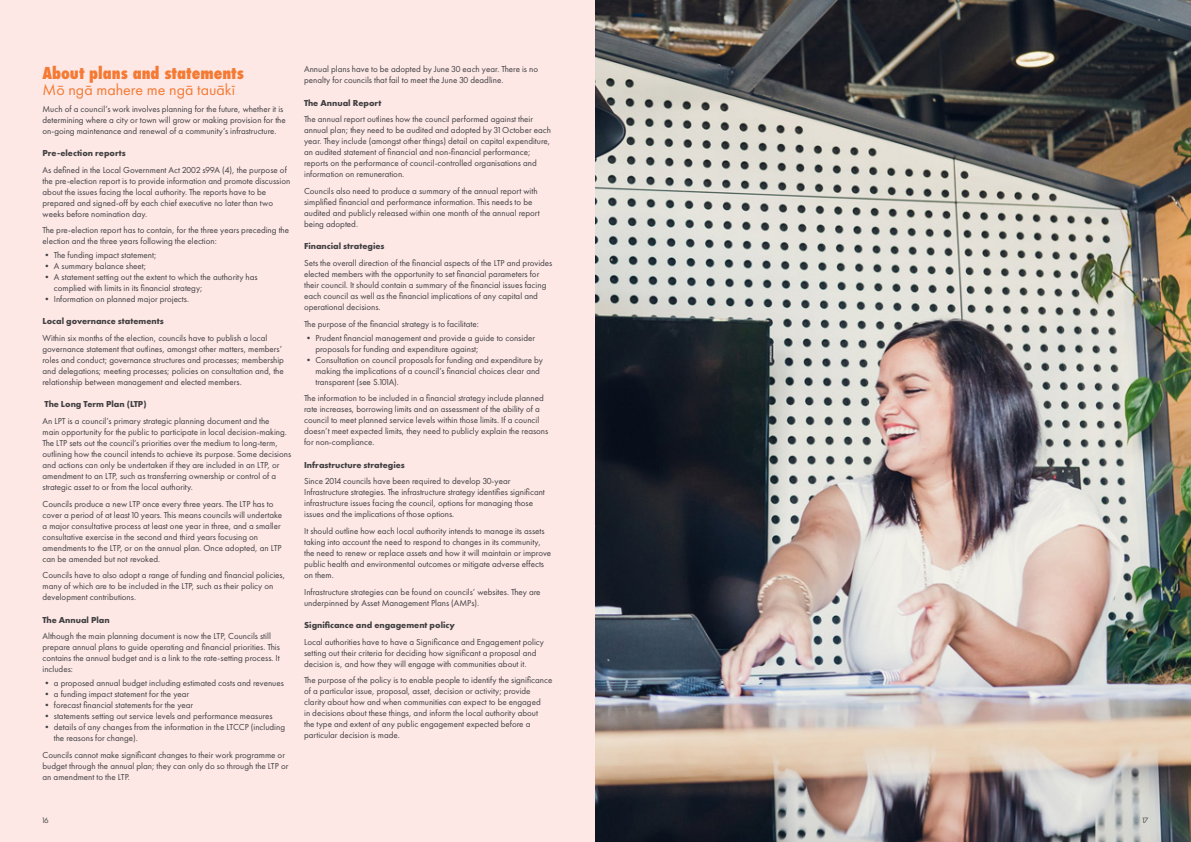
<style>
.page{position:relative;width:1191px;height:842px;background:#fde8e6}
.page>*{position:absolute;margin:0;border:0;box-sizing:border-box;transform-origin:0 0}
.t1{font:800 condensed 16px "Futura";color:#f47a34}
.t2{font:16px "Futura PT";color:#f47a34}
.t3{font:9px/11px "Futura PT";color:#414042}
.t4{font:700 9px "Futura PT";color:#414042}
.t5{font:8px "Futura PT";color:#414042}
</style>
<div class="page">
<img style="left:595px;top:0;width:596px;height:842px">
<h1 class="t1" style="left:43px;top:62px;width:203px">About plans and statements</h1>
<h1 class="t2" style="left:43px;top:80px;width:194px">Mō ngā mahere me ngā tauākī</h1>
<p class="t3" style="left:43px;top:103px;width:245px">Much of a council’s work involves planning for the future, whether it is determining where a city or town will grow or making provision for the on-going maintenance and renewal of a community’s infrastructure.</p>
<p class="t4" style="left:43px;top:147px;width:85px">Pre-election reports</p>
<p class="t3" style="left:43px;top:164px;width:249px">As defined in the Local Government Act 2002 s99A (4), the purpose of the pre-election report is to provide information and promote discussion about the issues facing the local authority. The reports have to be prepared and signed-off by each chief executive no later than two weeks before nomination day.</p>
<p class="t3" style="left:43px;top:225px;width:248px">The pre-election report has to contain, for the three years preceding the election and the three years following the election:</p>
<p class="t3" style="left:43px;top:249px;width:116px">• The funding impact statement;</p>
<p class="t3" style="left:43px;top:260px;width:105px">• A summary balance sheet;</p>
<p class="t3" style="left:54px;top:271px;width:205px;text-indent:-11px">• A statement setting out the extent to which the authority has complied with limits in its financial strategy;</p>
<p class="t3" style="left:43px;top:293px;width:148px">• Information on planned major projects.</p>
<p class="t4" style="left:43px;top:316px;width:123px">Local governance statements</p>
<p class="t3" style="left:43px;top:332px;width:243px">Within six months of the election, councils have to publish a local governance statement that outlines, amongst other matters, members’ roles and conduct; governance structures and processes; membership and delegations; meeting processes; policies on consultation and, the relationship between management and elected members.</p>
<p class="t4" style="left:45px;top:399px;width:103px">The Long Term Plan (LTP)</p>
<p class="t3" style="left:43px;top:415px;width:250px">An LPT is a council’s primary strategic planning document and the<br>main opportunity for the public to participate in local decision-making.<br>The LTP sets out the council’s priorities over the medium to long-term, outlining how the council intends to achieve its purpose. Some decisions and actions can only be undertaken if they are included in an LTP, or amendment to an LTP, such as transferring ownership or control of a strategic asset to or from the local authority.</p>
<p class="t3" style="left:43px;top:498px;width:241px">Councils produce a new LTP once every three years. The LTP has to cover a period of at least 10 years. This means councils will undertake a major consultative process at least one year in three, and a smaller consultative exercise in the second and third years focusing on amendments to the LTP, or on the annual plan. Once adopted, an LTP can be amended but not revoked.</p>
<p class="t3" style="left:43px;top:570px;width:244px">Councils have to also adopt a range of funding and financial policies, many of which are to be included in the LTP, such as their policy on development contributions.</p>
<p class="t4" style="left:43px;top:614px;width:69px">The Annual Plan</p>
<p class="t3" style="left:43px;top:631px;width:239px">Although the main planning document is now the LTP, Councils still prepare annual plans to guide operating and financial priorities. This contains the annual budget and is a link to the rate-setting process. It includes:</p>
<p class="t3" style="left:43px;top:678px;width:243px">• a proposed annual budget including estimated costs and revenues</p>
<p class="t3" style="left:43px;top:689px;width:148px">• a funding impact statement for the year</p>
<p class="t3" style="left:43px;top:700px;width:152px">• forecast financial statements for the year</p>
<p class="t3" style="left:43px;top:711px;width:231px">• statements setting out service levels and performance measures</p>
<p class="t3" style="left:54px;top:722px;width:233px;text-indent:-11px">• details of any changes from the information in the LTCCP (including the reasons for change).</p>
<p class="t3" style="left:43px;top:749px;width:247px">Councils cannot make significant changes to their work programme or budget through the annual plan; they can only do so through the LTP or an amendment to the LTP.</p>
<p class="t3" style="left:304px;top:64px;width:235px">Annual plans have to be adopted by June 30 each year. There is no penalty for councils that fail to meet the June 30 deadline.</p>
<p class="t4" style="left:304px;top:97px;width:79px">The Annual Report</p>
<p class="t3" style="left:304px;top:114px;width:248px">The annual report outlines how the council performed against their annual plan; they need to be audited and adopted by 31 October each year. They include (amongst other things) detail on capital expenditure, an audited statement of financial and non-financial performance; reports on the performance of council-controlled organisations and information on remuneration.</p>
<p class="t3" style="left:304px;top:186px;width:237px">Councils also need to produce a summary of the annual report with simplified financial and performance information. This needs to be audited and publicly released within one month of the annual report being adopted.</p>
<p class="t4" style="left:304px;top:241px;width:82px">Financial strategies</p>
<p class="t3" style="left:304px;top:258px;width:250px">Sets the overall direction of the financial aspects of the LTP and provides elected members with the opportunity to set financial parameters for their council. It should contain a summary of the financial issues facing each council as well as the financial implications of any capital and operational decisions.</p>
<p class="t3" style="left:304px;top:318px;width:176px">The purpose of the financial strategy is to facilitate:</p>
<p class="t3" style="left:315px;top:332px;width:221px;text-indent:-11px">• Prudent financial management and provide a guide to consider proposals for funding and expenditure against;</p>
<p class="t3" style="left:315px;top:354px;width:229px;text-indent:-11px">• Consultation on council proposals for funding and expenditure by making the implications of a council’s financial choices clear and transparent (see S.101A).</p>
<p class="t3" style="left:304px;top:393px;width:246px">The information to be included in a financial strategy include planned rate increases, borrowing limits and an assessment of the ability of a council to meet planned service levels within those limits. If a council doesn’t meet expected limits, they need to publicly explain the reasons for non-compliance.</p>
<p class="t4" style="left:304px;top:459px;width:102px">Infrastructure strategies</p>
<p class="t3" style="left:304px;top:476px;width:242px">Since 2014 councils have been required to develop 30-year Infrastructure strategies. The infrastructure strategy identifies significant infrastructure issues facing the council, options for managing those issues and the implications of those options.</p>
<p class="t3" style="left:304px;top:525px;width:249px">It should outline how each local authority intends to manage its assets taking into account the need to respond to changes in its community, the need to renew or replace assets and how it will maintain or improve public health and environmental outcomes or mitigate adverse effects on them.</p>
<p class="t3" style="left:304px;top:586px;width:238px">Infrastructure strategies can be found on councils’ websites. They are underpinned by Asset Management Plans (AMPs).</p>
<p class="t4" style="left:304px;top:619px;width:152px">Significance and engagement policy</p>
<p class="t3" style="left:304px;top:636px;width:241px">Local authorities have to have a Significance and Engagement policy setting out their criteria for deciding how significant a proposal and decision is, and how they will engage with communities about it.</p>
<p class="t3" style="left:304px;top:675px;width:250px">The purpose of the policy is to enable people to identify the significance of a particular issue, proposal, asset, decision or activity; provide clarity about how and when communities can expect to be engaged<br>in decisions about these things, and inform the local authority about<br>the type and extent of any public engagement expected before a particular decision is made.</p>
<p class="t5" style="left:43px;top:815px;width:7px">16</p>
<p class="t5" style="left:1142px;top:815px;width:8px">17</p>
</div>
